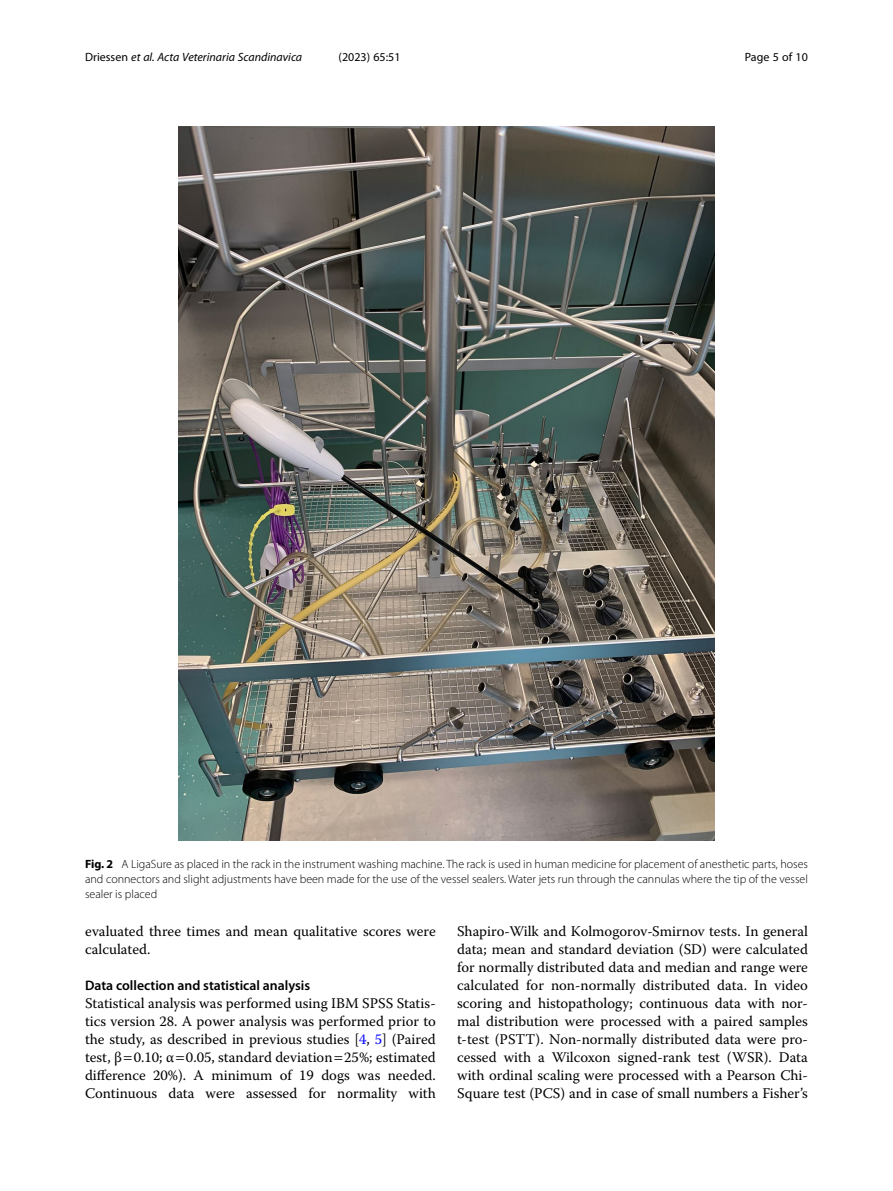
<style>
.page{position:relative;width:893px;height:1191px;background:#fff}
.page>*{position:absolute;margin:0;border:0;box-sizing:border-box;transform-origin:0 0}
.Body_Text{font:14.7px/18px "Warnock Pro";color:#000;text-align:justify}
.Head_2{font:600 13.8px "Myriad Pro";color:#000}
.Figure_Caption{font:300 12px/15px "Myriad Pro";color:#000;text-align:justify}
.t1{font:italic 12px "Myriad Pro";color:#000}
.t2{font:12px "Myriad Pro";color:#000}
.s1{font-style:normal}
.s2{font-weight:700}
.s3{color:#00f}
</style>
<div class="page">
<img style="left:179px;top:126px;width:535px;height:714px">
<p class="t1" style="left:85px;top:50px;width:219px"><span class="s1">Driessen</span> et al. Acta Veterinaria Scandinavica</p>
<p class="t2" style="left:339px;top:50px;width:63px">(2023) 65:51</p>
<p class="t2" style="left:745px;top:50px;width:65px">Page 5 of 10</p>
<p class="Figure_Caption" style="left:85px;top:856px;width:724px"><span class="s2">Fig. 2</span> A LigaSure as placed in the rack in the instrument washing machine. The rack is used in human medicine for placement of anesthetic parts, hoses and connectors and slight adjustments have been made for the use of the vessel sealers. Water jets run through the cannulas where the tip of the vessel sealer is placed</p>
<p class="Body_Text" style="left:85px;top:922px;width:352px">evaluated three times and mean qualitative scores were calculated.</p>
<p class="Head_2" style="left:85px;top:977px;width:227px">Data collection and statistical analysis</p>
<p class="Body_Text" style="left:85px;top:994px;width:352px">Statistical analysis was performed using IBM SPSS Statis&shy;tics version 28. A power analysis was performed prior to the study, as described in previous studies [<span class="s3">4</span>, <span class="s3">5</span>] (Paired test, β 0.10; α 0.05, standard deviation 25%; estimated difference 20%). A minimum of 19 dogs was needed.<br>Continuous data were assessed for normality with</p>
<p class="Body_Text" style="left:457px;top:922px;width:352px">Shapiro-Wilk and Kolmogorov-Smirnov tests. In general data; mean and standard deviation (SD) were calculated for normally distributed data and median and range were calculated for non-normally distributed data. In video scoring and histopathology; continuous data with nor&shy;mal distribution were processed with a paired samples t-test (PSTT). Non-normally distributed data were pro&shy;cessed with a Wilcoxon signed-rank test (WSR). Data with ordinal scaling were processed with a Pearson Chi-Square test (PCS) and in case of small numbers a Fisher’s</p>
</div>
